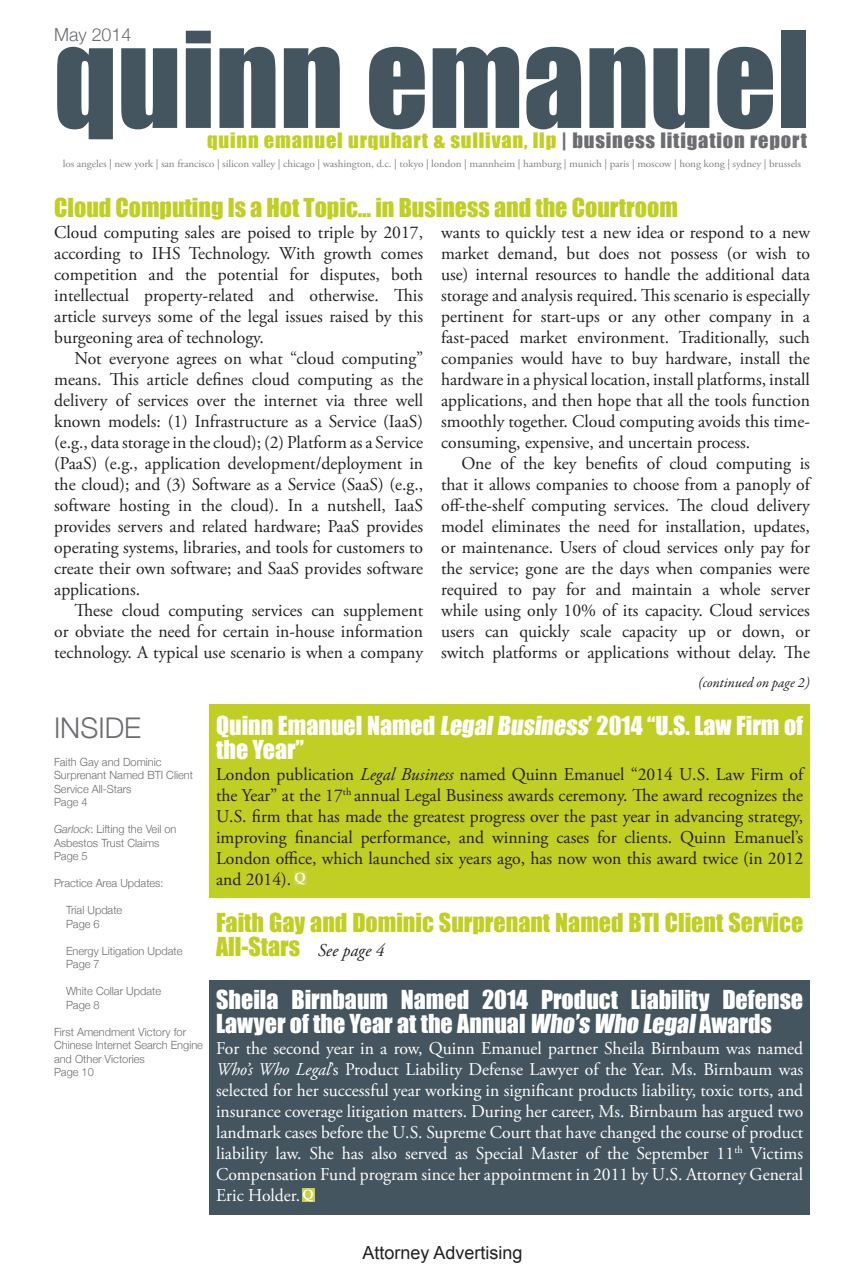
<style>
.page{position:relative;width:864px;height:1269px;background:#fff}
.page>*{position:absolute;margin:0;border:0;box-sizing:border-box;transform-origin:0 0}
.t1{font:123px "Impact";color:#45555f}
.QE_-_Table_of_Conten{font:300 28.5px "Helvetica Neue";color:#6c6d70}
.QE_-_Main_Article_St{font:24px/24px "Impact";color:#fff}
.QE_-_Main_Article_St-2{font:24px/24px "Impact";color:#c1ce23}
.t2{font:19.5px "Impact";letter-spacing:.04em;color:#c1ce23;scale:1.05 1}
.QE_-_Main_Article_St-3{font:18px/21px "Adobe Garamond Pro";color:#231f20;text-align:justify}
.QE_-_Main_Article_St-4{font:18px/21px "Adobe Garamond Pro";color:#fff;text-align:justify}
.t3{font:18px "Arial";color:#231f20}
.QE_-_Table_of_Conten-2{font:300 18px "Helvetica Neue";letter-spacing:-.005em;color:#6c6d70}
.t4{font:italic 14.1px "Garamond Premr Pro";letter-spacing:-.005em;color:#231f20}
.t5{font:700 13.5px "Palatino Linotype";color:#fff}
.QE_-_Table_of_Conten-3{font:300 11.25px/13.5px "Helvetica Neue";color:#6c6d70}
.QE_-_Main_Article_St-5{font:10.5px "Adobe Garamond Pro";letter-spacing:-.01em;color:#808285;scale:1.06 1}
.s1{color:#6c6d70}
.s2{font-style:italic}
.s3{font-family:"Adobe Garamond Pro";font-style:italic;font-size:18px;color:#231f20}
</style>
<div class="page">
<div style="left:210px;top:704px;width:600px;height:194px;background:#c1ce23"></div>
<div style="left:210px;top:980px;width:600px;height:235px;background:#45555f"></div>
<div style="left:294px;top:872px;width:13px;height:13px;background:#c9d247"></div>
<div style="left:302px;top:1189px;width:13px;height:13px;background:#c9d247"></div>
<p class="QE_-_Table_of_Conten-2" style="left:54px;top:23px;width:79px">May 2014</p>
<p class="t1" style="left:54px;top:-16px;width:758px">quinn emanuel</p>
<p class="t2" style="left:207px;top:125px;width:573px">quinn emanuel urquhart &amp; sullivan, llp <span class="s1">| business litigation report</span></p>
<p class="QE_-_Main_Article_St-5" style="left:63px;top:157px;width:698px">los angeles | new york | san francisco | silicon valley | chicago | washington, d.c. | tokyo | london | mannheim | hamburg | munich | paris | moscow | hong kong | sydney | brussels</p>
<p class="QE_-_Main_Article_St-2" style="left:54px;top:195px;width:625px">Cloud Computing Is a Hot Topic… in Business and the Courtroom</p>
<p class="QE_-_Main_Article_St-3" style="left:54px;top:223px;width:370px">Cloud computing sales are poised to triple by 2017, according to IHS Technology. With growth comes competition and the potential for disputes, both intellectual property-related and otherwise. This article surveys some of the legal issues raised by this burgeoning area of technology.</p>
<p class="QE_-_Main_Article_St-3" style="left:54px;top:349px;width:370px;text-indent:20px">Not everyone agrees on what “cloud computing” means. This article defines cloud computing as the delivery of services over the internet via three well known models: (1) Infrastructure as a Service (IaaS) (e.g., data storage in the cloud); (2) Platform as a Service (PaaS) (e.g., application development/deployment in the cloud); and (3) Software as a Service (SaaS) (e.g., software hosting in the cloud). In a nutshell, IaaS provides servers and related hardware; PaaS provides operating systems, libraries, and tools for customers to create their own software; and SaaS provides software applications.</p>
<p class="QE_-_Main_Article_St-3" style="left:54px;top:601px;width:370px;text-indent:20px">These cloud computing services can supplement or obviate the need for certain in-house information technology. A typical use scenario is when a company</p>
<p class="QE_-_Main_Article_St-3" style="left:441px;top:223px;width:370px">wants to quickly test a new idea or respond to a new market demand, but does not possess (or wish to use) internal resources to handle the additional data storage and analysis required. This scenario is especially pertinent for start-ups or any other company in a fast-paced market environment. Traditionally, such companies would have to buy hardware, install the hardware in a physical location, install platforms, install applications, and then hope that all the tools function smoothly together. Cloud computing avoids this time&shy;consuming, expensive, and uncertain process.</p>
<p class="QE_-_Main_Article_St-3" style="left:441px;top:454px;width:370px;text-indent:20px">One of the key benefits of cloud computing is that it allows companies to choose from a panoply of off-the-shelf computing services. The cloud delivery model eliminates the need for installation, updates, or maintenance. Users of cloud services only pay for the service; gone are the days when companies were required to pay for and maintain a whole server while using only 10% of its capacity. Cloud services users can quickly scale capacity up or down, or switch platforms or applications without delay. The</p>
<p class="QE_-_Table_of_Conten" style="left:54px;top:710px;width:89px">INSIDE</p>
<p class="QE_-_Table_of_Conten-3" style="left:54px;top:755px;width:141px">Faith Gay and Dominic<br>Surprenant Named BTI Client<br>Service All-Stars<br>Page 4</p>
<p class="QE_-_Table_of_Conten-3" style="left:54px;top:822px;width:124px"><span class="s2">Garlock</span>: Lifting the Veil on<br>Asbestos Trust Claims<br>Page 5</p>
<p class="QE_-_Table_of_Conten-3" style="left:54px;top:876px;width:111px">Practice Area Updates:</p>
<p class="QE_-_Table_of_Conten-3" style="left:66px;top:903px;width:58px">Trial Update</p>
<p class="QE_-_Table_of_Conten-3" style="left:66px;top:917px;width:35px">Page 6</p>
<p class="QE_-_Table_of_Conten-3" style="left:66px;top:944px;width:118px">Energy Litigation Update</p>
<p class="QE_-_Table_of_Conten-3" style="left:66px;top:957px;width:35px">Page 7</p>
<p class="QE_-_Table_of_Conten-3" style="left:66px;top:984px;width:97px">White Collar Update<br>Page 8</p>
<p class="QE_-_Table_of_Conten-3" style="left:54px;top:1025px;width:151px">First Amendment Victory for<br>Chinese Internet Search Engine and Other Victories</p>
<p class="QE_-_Table_of_Conten-3" style="left:54px;top:1065px;width:41px">Page 10</p>
<p class="t4" style="left:698px;top:674px;width:113px">(continued on page 2)</p>
<p class="QE_-_Main_Article_St" style="left:216px;top:713px;width:589px">Quinn Emanuel Named LegalBusiness’ 2014 “U.S. Law Firm of the Year”</p>
<p class="QE_-_Main_Article_St-3" style="left:216px;top:765px;width:589px">London publication <span class="s2">Legal Business</span> named Quinn Emanuel “2014 U.S. Law Firm of the Year” at the 17<sup>th</sup> annual Legal Business awards ceremony. The award recognizes the U.S. firm that has made the greatest progress over the past year in advancing strategy, improving financial performance, and winning cases for clients. Quinn Emanuel’s London office, which launched six years ago, has now won this award twice (in 2012 and 2014).</p>
<p class="t5" style="left:295px;top:867px;width:13px">Q</p>
<p class="QE_-_Main_Article_St-2" style="left:216px;top:910px;width:589px">Faith Gay and Dominic Surprenant Named BTI Client Service<br>All-Stars <span class="s3">See page 4</span></p>
<p class="QE_-_Main_Article_St" style="left:216px;top:987px;width:589px">Sheila Birnbaum Named 2014 Product Liability Defense<br>Lawyer of the Year at the Annual Who’s Who LegalAwards</p>
<p class="QE_-_Main_Article_St-4" style="left:216px;top:1038px;width:589px">For the second year in a row, Quinn Emanuel partner Sheila Birnbaum was named <span class="s2">Who’s Who Legal</span>’s Product Liability Defense Lawyer of the Year. Ms. Birnbaum was selected for her successful year working in significant products liability, toxic torts, and insurance coverage litigation matters. During her career, Ms. Birnbaum has argued two landmark cases before the U.S. Supreme Court that have changed the course of product liability law. She has also served as Special Master of the September 11<sup>th</sup> Victims Compensation Fund program since her appointment in 2011 by U.S. Attorney General Eric Holder.</p>
<p class="t5" style="left:303px;top:1185px;width:13px">Q</p>
<p class="t3" style="left:362px;top:1241px;width:162px">Attorney Advertising</p>
</div>
